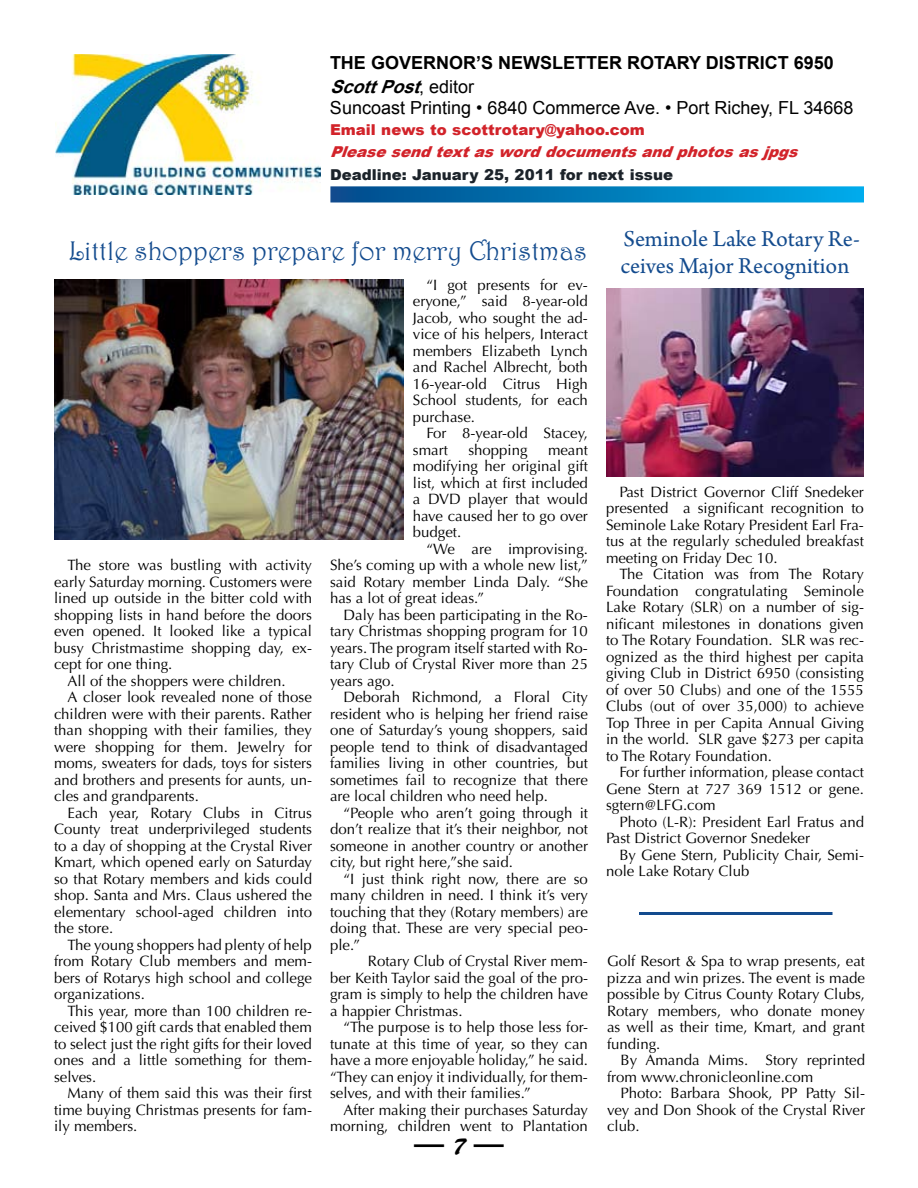
<style>
.page{position:relative;width:918px;height:1188px;background:#fff}
.page>*{position:absolute;margin:0;border:0;box-sizing:border-box;transform-origin:0 0}
.t1{font:30px "Brush Script Std";color:#000}
.t2{font:27px "Harrington";color:#134b8e}
.t3{font:24px/27px "Arno Pro";color:#134b8e}
.t4{font:18px/21px "Arial";color:#000}
.t5{font:700 18px "Arial";color:#000}
.t6{font:15px/16.5px "Optima LT Std";color:#000;text-align:justify}
.t7{font:italic 900 15px "Arial";color:#d2232a}
.t8{font:900 15px "Arial";color:#1c232a}
.t9{font:900 15px "Arial";color:#d2232a}
.s1{font-weight:700;font-style:italic}
.s2{font-size:24px}
</style>
<div class="page">
<img style="left:55px;top:54px;width:266px;height:141px">
<div style="left:330px;top:186px;width:534px;height:16px;background:linear-gradient(to right,#024a8a,#00abe8)"></div>
<img style="left:54px;top:279px;width:350px;height:261px">
<img style="left:606px;top:288px;width:258px;height:189px">
<hr style="left:639px;top:912px;width:193px;height:3px;background:#134b8e">
<p class="t5" style="left:330px;top:50px;width:83px">THE GOVERN</p>
<p class="t5" style="left:449px;top:50px;width:76px">OR’S NEWSLETTER</p>
<p class="t5" style="left:627px;top:50px;width:40px">ROTAR</p>
<p class="t5" style="left:689px;top:50px;width:41px">Y DISTRICT</p>
<p class="t5" style="left:794px;top:50px;width:42px">6950</p>
<p class="t4" style="left:330px;top:76px;width:525px"><span class="s1">ScottPost</span>, e d i t o r<br>Suncoast Printing • 6840 Commerce Ave. • Port Richey, FL 34668</p>
<p class="t9" style="left:330px;top:118px;width:316px">Email news to scottrotary@yahoo.com</p>
<p class="t7" style="left:330px;top:140px;width:476px">Pleasesendtextasworddocumentsandphotosasjpgs</p>
<p class="t8" style="left:330px;top:164px;width:345px">Deadline: January 25, 2011 for next issue</p>
<h2 class="t2" style="left:69px;top:234px;width:520px">Little shoppers prepare for merry Christmas</h2>
<p class="t6" style="left:68px;top:557px;width:246px">The store was bustling with activity</p>
<p class="t6" style="left:54px;top:574px;width:259px">early Saturday morning. Customers were</p>
<p class="t6" style="left:54px;top:590px;width:260px">lined up outside in the bitter cold with</p>
<p class="t6" style="left:54px;top:607px;width:259px">shopping lists in hand before the doors</p>
<p class="t6" style="left:54px;top:623px;width:259px">even opened. It looked like a typical</p>
<p class="t6" style="left:54px;top:640px;width:260px">busy Christmastime shopping day, ex-</p>
<p class="t6" style="left:54px;top:656px;width:120px">cept for one thing.</p>
<p class="t6" style="left:68px;top:673px;width:220px">All of the shoppers were children.</p>
<p class="t6" style="left:68px;top:689px;width:246px">A closer look revealed none of those</p>
<p class="t6" style="left:54px;top:706px;width:259px">children were with their parents. Rather</p>
<p class="t6" style="left:54px;top:722px;width:259px">than shopping with their families, they</p>
<p class="t6" style="left:54px;top:739px;width:260px">were shopping for them. Jewelry for</p>
<p class="t6" style="left:54px;top:755px;width:259px">moms, sweaters for dads, toys for sisters</p>
<p class="t6" style="left:54px;top:772px;width:260px">and brothers and presents for aunts, un-</p>
<p class="t6" style="left:54px;top:788px;width:146px">cles and grandparents.</p>
<p class="t6" style="left:68px;top:805px;width:246px">Each year, Rotary Clubs in Citrus</p>
<p class="t6" style="left:54px;top:821px;width:260px">County treat underprivileged students</p>
<p class="t6" style="left:54px;top:838px;width:260px">to a day of shopping at the Crystal River</p>
<p class="t6" style="left:54px;top:854px;width:259px">Kmart, which opened early on Saturday</p>
<p class="t6" style="left:54px;top:871px;width:260px">so that Rotary members and kids could</p>
<p class="t6" style="left:54px;top:887px;width:259px">shop. Santa and Mrs. Claus ushered the</p>
<p class="t6" style="left:54px;top:904px;width:260px">elementary school-aged children into</p>
<p class="t6" style="left:54px;top:920px;width:61px">the store.</p>
<p class="t6" style="left:68px;top:937px;width:246px">The young shoppers had plenty of help</p>
<p class="t6" style="left:54px;top:953px;width:260px">from Rotary Club members and mem-</p>
<p class="t6" style="left:54px;top:970px;width:260px">bers of Rotarys high school and college</p>
<p class="t6" style="left:54px;top:986px;width:92px">organizations.</p>
<p class="t6" style="left:68px;top:1003px;width:246px">This year, more than 100 children re-</p>
<p class="t6" style="left:54px;top:1019px;width:259px">ceived $100 gift cards that enabled them</p>
<p class="t6" style="left:54px;top:1036px;width:259px">to select just the right gifts for their loved</p>
<p class="t6" style="left:54px;top:1052px;width:259px">ones and a little something for them-</p>
<p class="t6" style="left:54px;top:1069px;width:44px">selves.</p>
<p class="t6" style="left:68px;top:1085px;width:246px">Many of them said this was their first</p>
<p class="t6" style="left:54px;top:1102px;width:259px">time buying Christmas presents for fam-</p>
<p class="t6" style="left:54px;top:1118px;width:85px">ily members.</p>
<p class="t6" style="left:413px;top:277px;width:177px;text-indent:14px">“I got presents for ev&shy;eryone,” said 8-year-old Jacob, who sought the ad&shy;vice of his helpers, Interact members Elizabeth Lynch and Rachel Albrecht, both 16-year-old Citrus High School students, for each purchase.</p>
<p class="t6" style="left:413px;top:425px;width:177px;text-indent:14px">For 8-year-old Stacey, smart</p>
<p class="t6" style="left:468px;top:442px;width:61px">shopping</p>
<p class="t6" style="left:413px;top:442px;width:177px;text-indent:135px">meant modifying her original gift list, which at first included a DVD player that would have caused her to go over budget.</p>
<p class="t6" style="left:330px;top:541px;width:259px;text-indent:96px">“We are improvising.<br>She’s coming up with a whole new list,” said Rotary member Linda Daly. “She has a lot of great ideas.”</p>
<p class="t6" style="left:330px;top:607px;width:260px;text-indent:14px">Daly has been participating in the Ro&shy;tary Christmas shopping program for 10 years. The program itself started with Ro&shy;tary Club of Crystal River more than 25 years ago.</p>
<p class="t6" style="left:330px;top:689px;width:260px;text-indent:14px">Deborah Richmond, a Floral City resident who is helping her friend raise one of Saturday’s young shoppers, said people tend to think of disadvantaged families living in other countries, but sometimes fail to recognize that there are local children who need help.</p>
<p class="t6" style="left:330px;top:805px;width:260px;text-indent:14px">“People who aren’t going through it don’t realize that it’s their neighbor, not someone in another country or another city, but right here,”she said.</p>
<p class="t6" style="left:330px;top:871px;width:259px;text-indent:14px">“I just think right now, there are so many children in need. I think it’s very touching that they (Rotary members) are doing that. These are very special peo&shy;ple.”</p>
<p class="t6" style="left:330px;top:953px;width:259px;text-indent:38px">Rotary Club of Crystal River mem&shy;ber Keith Taylor said the goal of the pro&shy;gram is simply to help the children have a happier Christmas.</p>
<p class="t6" style="left:330px;top:1019px;width:260px;text-indent:14px">“The purpose is to help those less for&shy;tunate at this time of year, so they can have a more enjoyable holiday,” he said. “They can enjoy it individually, for them&shy;selves, and with their families.”</p>
<p class="t6" style="left:330px;top:1102px;width:259px;text-align:right">After making their purchases Saturday morning, children went to Plantation</p>
<h1 class="t1" style="left:414px;top:1128px;width:91px">— <span class="s2">7</span> —</h1>
<h3 class="t3" style="left:621px;top:227px;width:241px">Seminole Lake Rotary Re&shy;ceives Major Recognition</h3>
<p class="t6" style="left:606px;top:484px;width:259px;text-indent:14px">Past District Governor Cliff Snedeker presented a significant recognition to Seminole Lake Rotary President Earl Fra&shy;tus at the regularly scheduled breakfast meeting on Friday Dec 10.</p>
<p class="t6" style="left:606px;top:566px;width:260px;text-indent:14px">The Citation was from The Rotary Foundation congratulating Seminole Lake Rotary (SLR) on a number of sig&shy;nificant milestones in donations given to The Rotary Foundation. SLR was rec&shy;ognized as the third highest per capita giving Club in District 6950 (consisting of over 50 Clubs) and one of the 1555<br>Clubs (out of over 35,000) to achieve Top Three in per Capita Annual Giving in the world. SLR gave $273 per capita to The Rotary Foundation.</p>
<p class="t6" style="left:606px;top:764px;width:260px;text-indent:14px">For further information, please contact Gene Stern at 727 369 1512 or gene. sgtern@LFG.com</p>
<p class="t6" style="left:606px;top:814px;width:260px;text-indent:14px">Photo (L-R): President Earl Fratus and<br>Past District Governor Snedeker</p>
<p class="t6" style="left:606px;top:847px;width:260px;text-indent:14px">By Gene Stern, Publicity Chair, Semi&shy;nole Lake Rotary Club</p>
<p class="t6" style="left:607px;top:953px;width:260px">Golf Resort &amp; Spa to wrap presents, eat pizza and win prizes. The event is made possible by Citrus County Rotary Clubs, Rotary members, who donate money as well as their time, Kmart, and grant funding.</p>
<p class="t6" style="left:607px;top:1052px;width:259px;text-indent:14px">By Amanda Mims. Story reprinted from www.chronicleonline.com</p>
<p class="t6" style="left:607px;top:1085px;width:260px;text-indent:14px">Photo: Barbara Shook, PP Patty Sil&shy;vey and Don Shook of the Crystal River club.</p>
</div>
